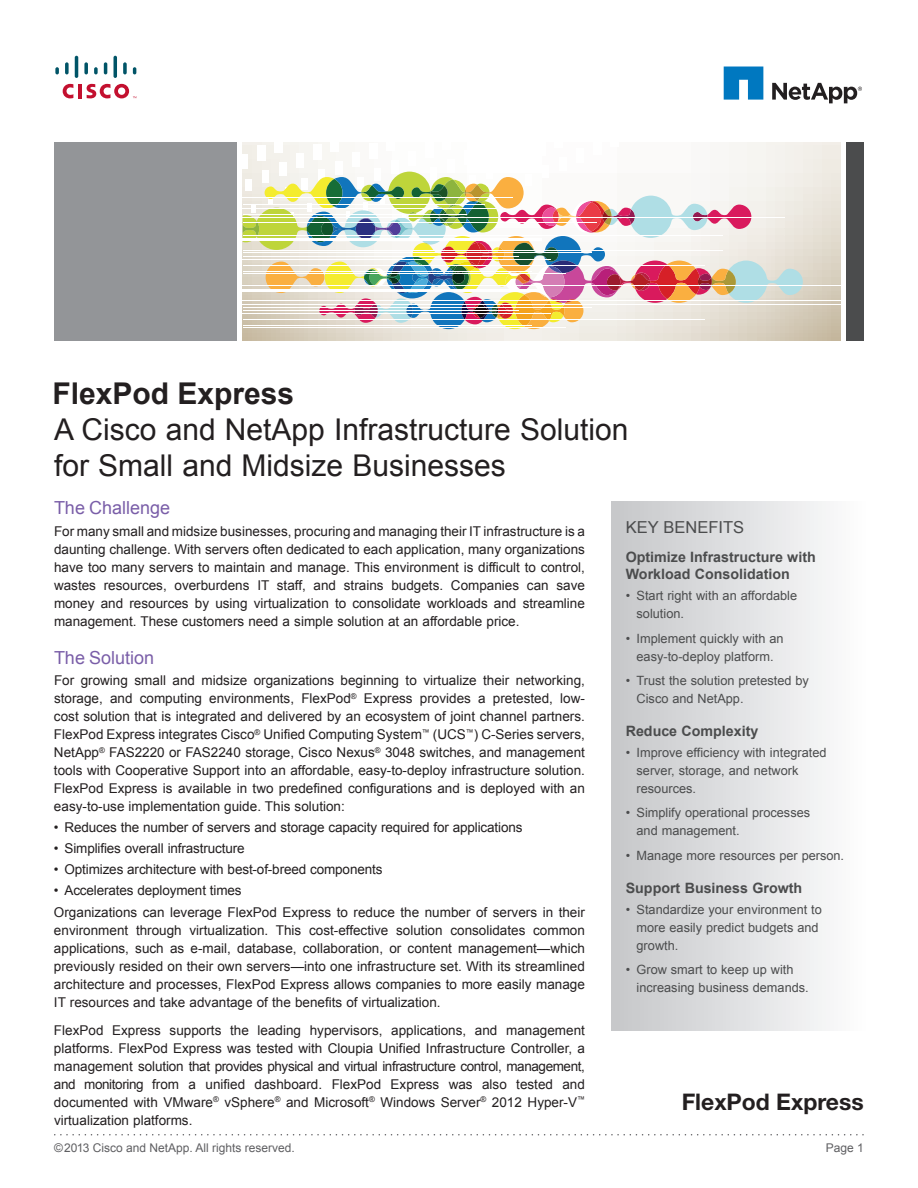
<style>
.page{position:relative;width:918px;height:1188px;background:#fff}
.page>*{position:absolute;margin:0;border:0;box-sizing:border-box;transform-origin:0 0}
.t1{font:30px/36px "Arial";color:#231f20}
.t2{font:700 30px "Arial";color:#231f20}
.t3{font:700 22.95px "Helvetica Neue";color:#231f20}
.t4{font:18px "Arial";color:#7a5ea8}
.t5{font:16.5px "Arial";color:#4b4c4d}
.t6{font:700 14.25px/16.5px "Arial";color:#4b4c4d}
.t7{font:13.5px/18px "Arial";color:#231f20;text-align:justify}
.t8{font:12.75px/18px "Arial";color:#4b4c4d}
.t9{font:12px "Arial";color:#5f5f62}
</style>
<div class="page">
<hr style="left:78px;top:84px;width:4px;height:14px;background:#c3102f">
<svg style="left:63px;top:84px;width:10px;height:14px"></svg>
<svg style="left:55px;top:67px;width:4px;height:7px"></svg>
<svg style="left:65px;top:62px;width:4px;height:12px"></svg>
<hr style="left:75px;top:56px;width:3px;height:22px;background:#005467;border-radius:2px">
<svg style="left:84px;top:62px;width:4px;height:12px"></svg>
<svg style="left:94px;top:67px;width:4px;height:7px"></svg>
<svg style="left:104px;top:62px;width:3px;height:12px"></svg>
<hr style="left:114px;top:56px;width:3px;height:22px;background:#005467;border-radius:2px">
<svg style="left:123px;top:62px;width:4px;height:12px"></svg>
<svg style="left:133px;top:67px;width:3px;height:7px"></svg>
<svg style="left:87px;top:84px;width:49px;height:14px"></svg>
<svg style="left:724px;top:67px;width:39px;height:33px"></svg>
<svg style="left:772px;top:83px;width:90px;height:20px"></svg>
<div style="left:54px;top:143px;width:182px;height:198px;background:#939598"></div>
<div style="left:846px;top:143px;width:18px;height:198px;background:#4b4c4d"></div>
<svg style="left:243px;top:143px;width:597px;height:198px"></svg>
<svg style="left:610px;top:143px;width:9px;height:4px"></svg>
<div style="left:593px;top:143px;width:8px;height:12px;background:#fff"></div>
<div style="left:576px;top:149px;width:8px;height:14px;background:#fff"></div>
<div style="left:559px;top:157px;width:7px;height:13px;background:#fff"></div>
<div style="left:542px;top:166px;width:7px;height:12px;background:#fff"></div>
<div style="left:554px;top:143px;width:9px;height:5px;background:#fff"></div>
<div style="left:537px;top:143px;width:8px;height:13px;background:#fff"></div>
<div style="left:520px;top:150px;width:8px;height:14px;background:#fff"></div>
<div style="left:503px;top:158px;width:8px;height:13px;background:#fff"></div>
<div style="left:486px;top:167px;width:7px;height:12px;background:#fff"></div>
<div style="left:498px;top:143px;width:9px;height:6px;background:#fff"></div>
<div style="left:481px;top:143px;width:8px;height:14px;background:#fff"></div>
<div style="left:464px;top:150px;width:8px;height:15px;background:#fff"></div>
<div style="left:447px;top:159px;width:8px;height:13px;background:#fff"></div>
<div style="left:430px;top:168px;width:7px;height:12px;background:#fff"></div>
<div style="left:442px;top:143px;width:9px;height:7px;background:#fff"></div>
<div style="left:425px;top:143px;width:8px;height:15px;background:#fff"></div>
<div style="left:408px;top:151px;width:8px;height:14px;background:#fff"></div>
<div style="left:391px;top:160px;width:8px;height:13px;background:#fff"></div>
<div style="left:375px;top:169px;width:6px;height:12px;background:#fff"></div>
<div style="left:386px;top:143px;width:9px;height:8px;background:#fff"></div>
<div style="left:369px;top:144px;width:8px;height:15px;background:#fff"></div>
<div style="left:352px;top:152px;width:8px;height:14px;background:#fff"></div>
<div style="left:335px;top:161px;width:8px;height:13px;background:#fff"></div>
<div style="left:319px;top:170px;width:6px;height:12px;background:#fff"></div>
<div style="left:330px;top:143px;width:9px;height:9px;background:#fff"></div>
<div style="left:313px;top:145px;width:9px;height:15px;background:#fff"></div>
<div style="left:296px;top:153px;width:8px;height:14px;background:#fff"></div>
<div style="left:279px;top:162px;width:8px;height:13px;background:#fff"></div>
<div style="left:263px;top:171px;width:6px;height:12px;background:#fff"></div>
<div style="left:274px;top:143px;width:9px;height:10px;background:#fff"></div>
<div style="left:257px;top:146px;width:9px;height:15px;background:#fff"></div>
<div style="left:243px;top:154px;width:5px;height:14px;background:#fff"></div>
<svg style="left:243px;top:172px;width:560px;height:157px"></svg>
<hr style="left:243px;top:265px;width:461px;height:1px;background:#fff">
<hr style="left:243px;top:218px;width:542px;height:1px;background:#fff">
<hr style="left:243px;top:235px;width:480px;height:1px;background:#fff">
<hr style="left:243px;top:250px;width:480px;height:1px;background:#fff">
<hr style="left:243px;top:204px;width:241px;height:1px;background:#fff">
<hr style="left:243px;top:208px;width:254px;height:1px;background:#fff">
<hr style="left:243px;top:215px;width:223px;height:1px;background:#fff">
<hr style="left:243px;top:223px;width:353px;height:1px;background:#fff">
<hr style="left:243px;top:253px;width:349px;height:1px;background:#fff">
<hr style="left:243px;top:274px;width:322px;height:1px;background:#fff">
<hr style="left:243px;top:238px;width:299px;height:3px;background:#fff">
<hr style="left:243px;top:285px;width:597px;height:1px;background:#fff">
<hr style="left:243px;top:300px;width:597px;height:1px;background:#fff">
<hr style="left:243px;top:289px;width:299px;height:2px;background:#fff">
<hr style="left:243px;top:197px;width:270px;height:1px;background:#fff">
<hr style="left:243px;top:260px;width:308px;height:1px;background:#fff">
<hr style="left:243px;top:256px;width:275px;height:1px;background:#fff">
<hr style="left:243px;top:271px;width:289px;height:1px;background:#fff">
<hr style="left:243px;top:319px;width:461px;height:1px;background:#fff">
<hr style="left:243px;top:304px;width:597px;height:1px;background:#fff">
<hr style="left:243px;top:307px;width:349px;height:1px;background:#fff">
<hr style="left:243px;top:328px;width:322px;height:1px;background:#fff">
<hr style="left:243px;top:314px;width:308px;height:1px;background:#fff">
<hr style="left:243px;top:310px;width:275px;height:1px;background:#fff">
<hr style="left:243px;top:325px;width:289px;height:1px;background:#fff">
<svg style="left:55px;top:1134px;width:808px;height:2px"></svg>
<div style="left:612px;top:501px;width:253px;height:529px;background:linear-gradient(to right,#c5c6c9,#fdfdfe)"></div>
<h1 class="t2" style="left:53px;top:374px;width:243px">FlexPod Express</h1>
<h1 class="t1" style="left:54px;top:412px;width:576px">A Cisco and NetApp I nfrastructure Solution for Small and Midsize Businesses</h1>
<h3 class="t4" style="left:54px;top:496px;width:118px">The Challenge</h3>
<p class="t7" style="left:54px;top:522px;width:533px">For many small and midsize businesses, procuring and managing their IT infrastructure is a daunting challenge. With servers often dedicated to each application, many organizations have too many servers to maintain and manage. This environment is difficult to control, wastes resources, overburdens IT staff, and strains budgets. Companies can save money and resources by using virtualization to consolidate workloads and streamline management. These customers need a simple solution at an affordable price.</p>
<h3 class="t4" style="left:54px;top:646px;width:102px">The Solution</h3>
<p class="t7" style="left:54px;top:672px;width:532px">For growing small and midsize organizations beginning to virtualize their networking, storage, and computing environments, FlexPod<sup>®</sup> Express provides a pretested, low&shy;cost solution that is integrated and delivered by an ecosystem of joint channel partners.<br>FlexPod Express integrates Cisco<sup>®</sup> Unified Computing System<sup>™</sup> (UCS <sup>™</sup>) C-Series servers, NetApp<sup>®</sup> FAS2220 or FAS2240 storage, Cisco Nexus<sup>®</sup> 3048 switches, and management tools with Cooperative Support into an affordable, easy-to-deploy infrastructure solution.<br>FlexPod Express is available in two predefined configurations and is deployed with an easy-to-use implementation guide. This solution:</p>
<p class="t7" style="left:54px;top:818px;width:470px">• Reduces the number of servers and storage capacity required for applications</p>
<p class="t7" style="left:54px;top:839px;width:192px">• Simplifies overall infrastructure</p>
<p class="t7" style="left:54px;top:860px;width:330px">• Optimizes architecture with best-of-breed components</p>
<p class="t7" style="left:54px;top:879px;width:532px;line-height:22.4px">• Accelerates deployment times<br>Organizations can leverage FlexPod Express to reduce the number of servers in their</p>
<p class="t7" style="left:54px;top:921px;width:532px">environment through virtualization. This cost-effective solution consolidates common applications, such as e-mail, database, collaboration, or content management—which previously resided on their own servers—into one infrastructure set. With its streamlined architecture and processes, FlexPod Express allows companies to more easily manage IT resources and take advantage of the benefits of virtualization.</p>
<p class="t7" style="left:54px;top:1021px;width:533px">FlexPod Express supports the leading hypervisors, applications, and management platforms. FlexPod Express was tested with Cloupia Unified I nfrastructure Controller, a management solution that provides physical and virtual infrastructure control, management, and monitoring from a unified dashboard. FlexPod Express was also tested and documented with VMware<sup>®</sup> vSphere<sup>®</sup> and Microsoft<sup>®</sup> Windows Server<sup>®</sup> 2012 Hyper-V<sup>™ </sup>virtualization platforms.</p>
<p class="t5" style="left:626px;top:516px;width:120px">key ben efits</p>
<p class="t6" style="left:626px;top:550px;width:192px">Optimize Infrastructure with<br>Workload Consolidation</p>
<p class="t8" style="left:637px;top:587px;width:162px;text-indent:-11px">• Start right with an affordable solution.</p>
<p class="t8" style="left:626px;top:629px;width:159px;text-align:center">• I mplement quickly with an easy-to-deploy platform.</p>
<p class="t8" style="left:637px;top:672px;width:174px;text-indent:-11px">• Trust the solution pretested by<br>Cisco and NetApp.</p>
<p class="t6" style="left:626px;top:723px;width:134px">Reduce Complexity</p>
<p class="t8" style="left:637px;top:744px;width:192px;text-indent:-11px">• I mprove efficiency with integrated server, storage, and network resources.</p>
<p class="t8" style="left:637px;top:804px;width:175px;text-indent:-11px">• Simplify operational processes and management.</p>
<p class="t8" style="left:626px;top:847px;width:220px">• Manage more resources per person.</p>
<p class="t6" style="left:626px;top:880px;width:178px">Support Business Growth</p>
<p class="t8" style="left:637px;top:901px;width:187px;text-indent:-11px">• Standardize your environment to more easily predict budgets and growth.</p>
<p class="t8" style="left:637px;top:961px;width:174px;text-indent:-11px">• Grow smart to keep up with increasing business demands.</p>
<h2 class="t3" style="left:682px;top:1088px;width:184px">FlexPod Express</h2>
<p class="t9" style="left:54px;top:1140px;width:242px">©2013 Cisco and NetApp. All rights reserved.</p>
<p class="t9" style="left:826px;top:1140px;width:40px">Page 1</p>
</div>
